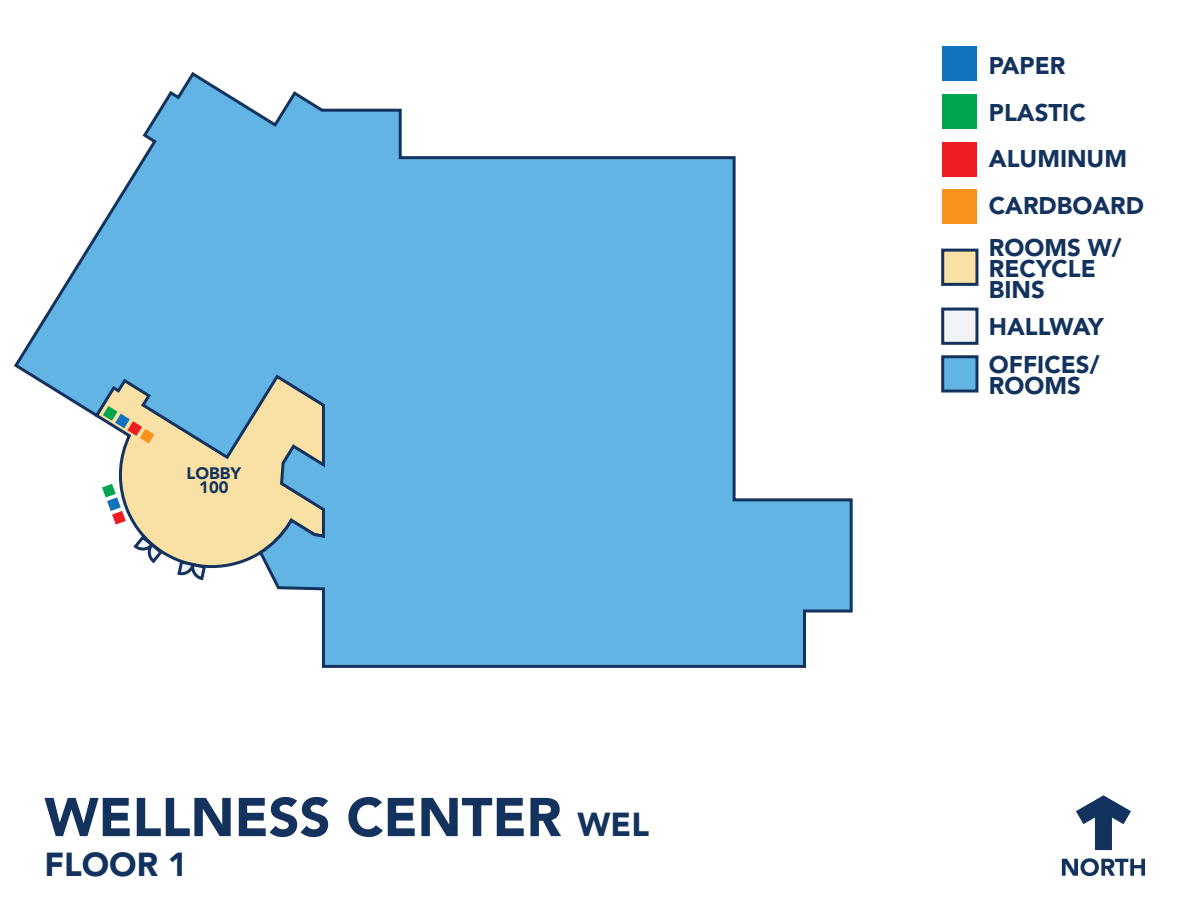
<style>
.page{position:relative;width:1188px;height:918px;background:#fff}
.page>*{position:absolute;margin:0;border:0;box-sizing:border-box;transform-origin:0 0}
.t1{font:900 54px "Avenir LT Std";color:#13335e}
.t2{font:900 33px "Avenir LT Std";color:#13335e}
.t3{font:900 24px/46.5px "Avenir LT Std";color:#13335e}
.t4{font:900 16.5px/13.5px "Avenir LT Std";color:#13335e;text-align:center}
.s1{font-size:33px}
</style>
<div class="page">
<svg style="left:14px;top:72px;width:839px;height:596px"></svg>
<svg style="left:175px;top:537px;width:33px;height:45px"></svg>
<svg style="left:131px;top:533px;width:34px;height:37px"></svg>
<svg style="left:102px;top:484px;width:24px;height:41px"></svg>
<div style="left:943px;top:47px;width:34px;height:34px;background:#1074bc"></div>
<div style="left:943px;top:94px;width:34px;height:35px;background:#00a54f"></div>
<div style="left:943px;top:142px;width:34px;height:34px;background:#ee1d23"></div>
<div style="left:943px;top:190px;width:34px;height:34px;background:#f7931d"></div>
<div style="left:941px;top:308px;width:37px;height:37px;background:#f2f3f4;border:3px solid #13335e"></div>
<div style="left:941px;top:249px;width:37px;height:37px;background:#f9e0a4;border:3px solid #13335e"></div>
<div style="left:941px;top:355px;width:37px;height:38px;background:#61b4e4;border:3px solid #13335e"></div>
<svg style="left:1062px;top:858px;width:83px;height:18px"></svg>
<svg style="left:1076px;top:795px;width:55px;height:55px"></svg>
<p class="t4" style="left:187px;top:467px;width:56px">LOBBY<br>100</p>
<h1 class="t1" style="left:45px;top:785px;width:606px">WELLNESS CENTER <span class="s1">WEL</span></h1>
<h2 class="t2" style="left:45px;top:844px;width:144px">FLOOR 1</h2>
<p class="t3" style="left:989px;top:42px;width:157px">PAPER<br>PLASTIC<br>ALUMINUM<br>CARDBOARD</p>
<p class="t3" style="left:989px;top:237px;width:134px;line-height:21px">ROOMS W/<br>RECYCLE<br>BINS</p>
<p class="t3" style="left:989px;top:308px;width:116px;line-height:37.5px">HALLWAY<br>OFFICES/</p>
<p class="t3" style="left:989px;top:362px;width:93px">ROOMS</p>
</div>
